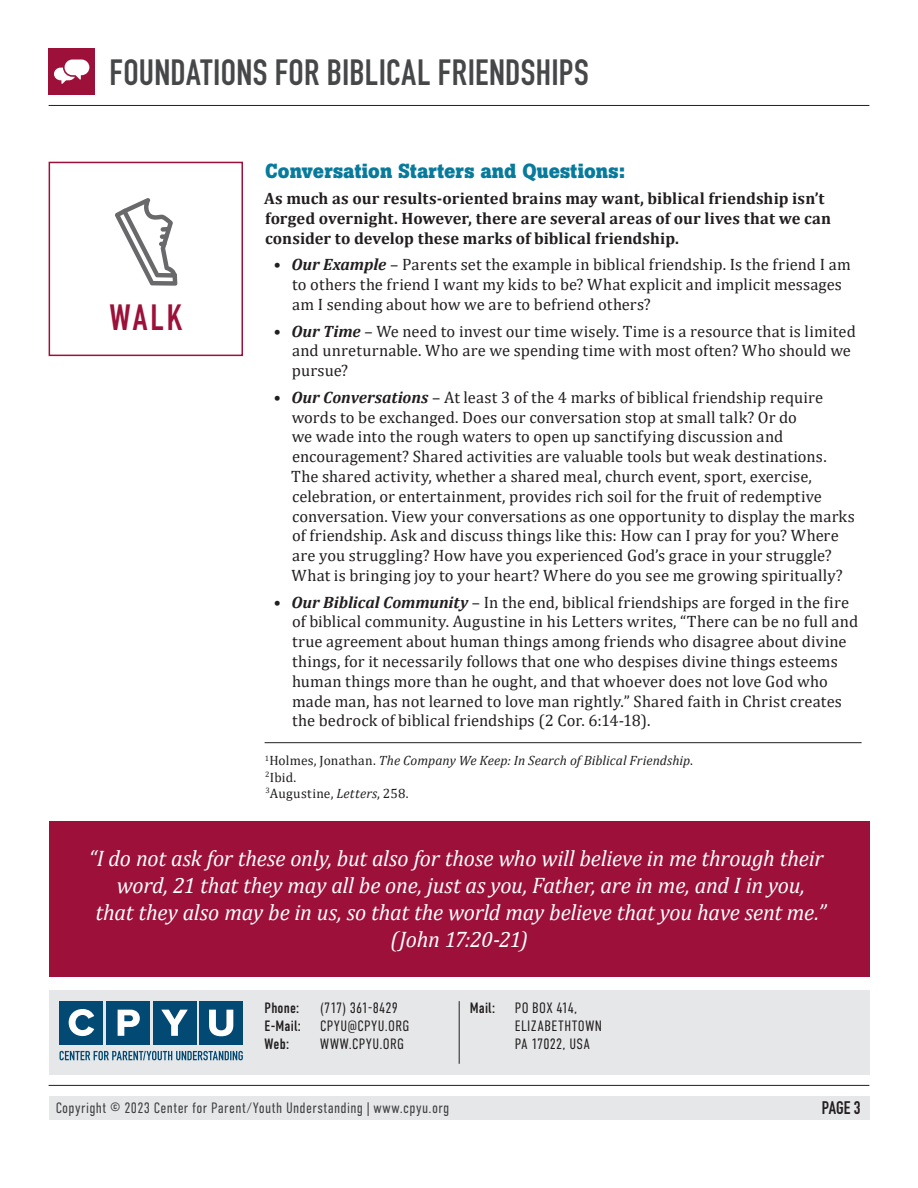
<style>
.page{position:relative;width:918px;height:1188px;background:#fff}
.page>*{position:absolute;margin:0;border:0;box-sizing:border-box;transform-origin:0 0}
.t1{font:700 36px "DIN Condensed";letter-spacing:.005em;color:#464748}
.Copy{font:700 36px "DIN Condensed";color:#9c103a}
.t2{font:italic 22.5px/27px "Cambria";letter-spacing:-.01em;color:#fff;text-align:center}
.subheader{font:700 20.25px "Boton";letter-spacing:.005em;color:#087a9c}
.t3{font:700 18px "DIN Condensed";color:#231f20}
.t4{font:16.5px/19.8px "Cambria";letter-spacing:.005em;color:#231f20}
.Body_text{font:700 16.5px/19.8px "Cambria";letter-spacing:.005em;color:#231f20}
.Copy-2{font:300 15px "DIN Condensed";letter-spacing:.025em;color:#231f20}
.t5{font:300 15px "DIN Condensed";letter-spacing:.025em;color:#464748}
.Copy-3{font:15px "DIN Condensed";letter-spacing:.01em;color:#231f20}
.Body_text-2{font:italic 13.5px/16.2px "Cambria";letter-spacing:.005em;color:#231f20}
.s1{font-weight:700;font-style:italic}
.s2{font-style:normal}
.s3{color:#231f20}
</style>
<div class="page">
<hr style="left:49px;top:1085px;width:820px;height:1px;background:#231f20">
<div style="left:49px;top:1096px;width:820px;height:24px;background:#e6e7e9"></div>
<hr style="left:49px;top:105px;width:820px;height:1px;background:#231f20">
<div style="left:49px;top:990px;width:820px;height:85px;background:#e6e7e9"></div>
<hr style="left:459px;top:1001px;width:1px;height:63px;background:#231f20">
<div style="left:49px;top:49px;width:46px;height:46px;background:#9c103a"></div>
<svg style="left:54px;top:60px;width:35px;height:24px"></svg>
<div style="left:49px;top:162px;width:194px;height:194px;border:2px solid #9c103a"></div>
<svg style="left:115px;top:198px;width:62px;height:88px"></svg>
<div style="left:59px;top:1001px;width:44px;height:44px;background:#024974"></div>
<svg style="left:69px;top:1009px;width:25px;height:27px"></svg>
<div style="left:106px;top:1001px;width:44px;height:44px;background:#024974"></div>
<svg style="left:118px;top:1010px;width:22px;height:26px"></svg>
<div style="left:153px;top:1001px;width:43px;height:44px;background:#024974"></div>
<svg style="left:161px;top:1010px;width:27px;height:26px"></svg>
<div style="left:199px;top:1001px;width:44px;height:44px;background:#024974"></div>
<svg style="left:209px;top:1010px;width:24px;height:26px"></svg>
<svg style="left:60px;top:1051px;width:183px;height:9px"></svg>
<hr style="left:265px;top:742px;width:597px;height:1px;background:#231f20">
<div style="left:49px;top:821px;width:820px;height:156px;background:#9c103a"></div>
<p class="t1" style="left:109px;top:48px;width:481px">FOUNDATIONS FOR BIBLICAL FRIENDSHIPS</p>
<p class="Copy" style="left:110px;top:293px;width:74px">WALK</p>
<p class="subheader" style="left:265px;top:159px;width:362px">Conversation Starters and Questions:</p>
<p class="Body_text" style="left:264px;top:188px;width:569px">As much as our results-oriented brains may want, biblical friendship isn’t forged overnight. However, there are several areas of our lives that we can consider to develop these marks of biblical friendship.</p>
<p class="t4" style="left:292px;top:255px;width:560px;text-indent:-18px"><span class="s1">• Our Example</span> – Parents set the example in biblical friendship. Is the friend I am to others the friend I want my kids to be? What explicit and implicit messages am I sending about how we are to befriend others?</p>
<p class="t4" style="left:292px;top:321px;width:565px;text-indent:-18px"><span class="s1">• Our Time</span> – We need to invest our time wisely. Time is a resource that is limited and unreturnable. Who are we spending time with most often? Who should we pursue?</p>
<p class="t4" style="left:291px;top:387px;width:565px;text-indent:-18px"><span class="s1">• Our Conversations</span> – At least 3 of the 4 marks of biblical friendship require words to be exchanged. Does our conversation stop at small talk? Or do<br>we wade into the rough waters to open up sanctifying discussion and encouragement? Shared activities are valuable tools but weak destinations.<br>The shared activity, whether a shared meal, church event, sport, exercise, celebration, or entertainment, provides rich soil for the fruit of redemptive conversation. View your conversations as one opportunity to display the marks of friendship. Ask and discuss things like this: How can I pray for you? Where are you struggling? How have you experienced God’s grace in your struggle?<br>What is bringing joy to your heart? Where do you see me growing spiritually?</p>
<p class="t4" style="left:292px;top:592px;width:568px;text-indent:-18px"><span class="s1">• Our Biblical Community</span> – In the end, biblical friendships are forged in the fire of biblical community. Augustine in his Letters writes, “There can be no full and true agreement about human things among friends who disagree about divine things, for it necessarily follows that one who despises divine things esteems human things more than he ought, and that whoever does not love God who made man, has not learned to love man rightly.” Shared faith in Christ creates the bedrock of biblical friendships (2 Cor. 6:14-18).</p>
<p class="Body_text-2" style="left:265px;top:752px;width:430px"><sup>1</sup><span class="s2">Holmes, Jonathan.</span> The Company We Keep: In Search of Biblical Friendship<span class="s2">.<br></span><sup>2</sup><span class="s2">Ibid.<br></span><sup>3</sup><span class="s2">Augustine,</span> Letters<span class="s2">, 258.</span></p>
<p class="t2" style="left:89px;top:844px;width:739px">“I do not ask for these only, but also for those who will believe in me through their word, 21 that they may all be one, just as you, Father, are in me, and I in you,<br>that they also may be in us, so that the world may believe that you have sent me.” (John 17:20-21)</p>
<p class="Copy-3" style="left:265px;top:999px;width:36px">Phone:</p>
<p class="Copy-2" style="left:320px;top:999px;width:79px">(717) 361-8429</p>
<p class="Copy-3" style="left:265px;top:1017px;width:38px">E-Mail:</p>
<p class="Copy-2" style="left:320px;top:1017px;width:91px">CPYU@CPYU.ORG</p>
<p class="Copy-3" style="left:265px;top:1035px;width:26px">Web:</p>
<p class="Copy-2" style="left:320px;top:1035px;width:85px">WWW.CPYU.ORG</p>
<p class="Copy-3" style="left:470px;top:999px;width:27px">Mail:</p>
<p class="Copy-2" style="left:515px;top:999px;width:64px">PO BOX 414,</p>
<p class="Copy-2" style="left:515px;top:1017px;width:89px">ELIZABETHTOWN</p>
<p class="Copy-2" style="left:515px;top:1035px;width:77px">PA 17022, USA</p>
<p class="t5" style="left:56px;top:1099px;width:395px">Copyright © 2023 Center for Parent/Youth Understanding <span class="s3">|</span> www.cpyu.org</p>
<p class="t3" style="left:822px;top:1096px;width:40px">PAGE 3</p>
</div>
